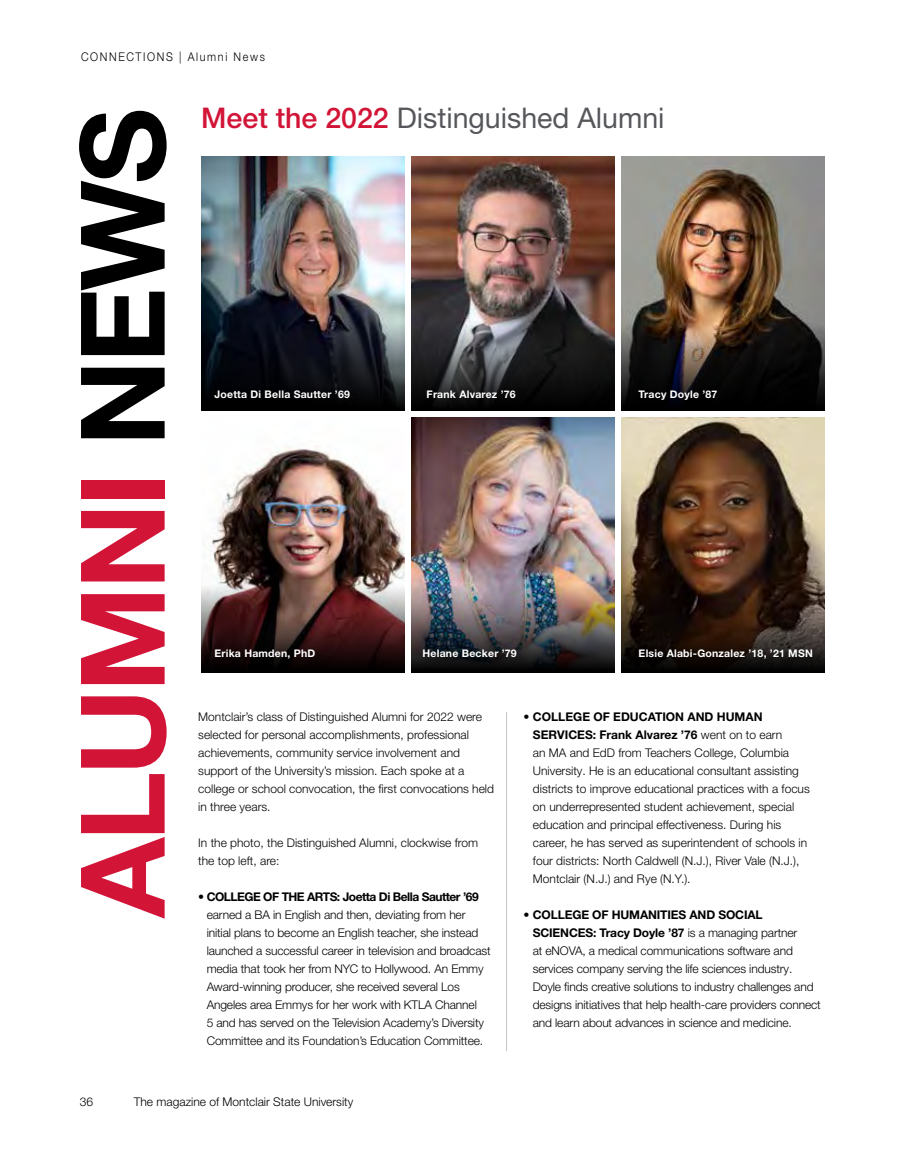
<style>
.page{position:relative;width:905px;height:1161px;background:#fff}
.page>*{position:absolute;margin:0;border:0;box-sizing:border-box;transform-origin:0 0}
.t1{font:700 117px "Helvetica Neue LT Pro";letter-spacing:-.03em;color:#d21437}
.t2{font:28.5px "Helvetica Neue LT Pro";color:#55575a}
.t3{font:300 12px/18px "Helvetica Neue LT Pro";color:#000}
.t4{font:300 12px "Helvetica Neue LT Pro";letter-spacing:.15em;color:#000;scale:.9 1}
.t5{font:700 10.5px "Helvetica Neue LT Pro";letter-spacing:.02em;color:#fff}
.s1{color:#000}
.s2{font-weight:500;color:#d21437}
.s3{font-weight:700}
</style>
<div class="page">
<img style="left:201px;top:157px;width:203px;height:165px">
<img style="left:210px;top:446px;width:194px;height:138px">
<img style="left:411px;top:157px;width:203px;height:165px">
<img style="left:411px;top:418px;width:203px;height:165px">
<img style="left:622px;top:157px;width:202px;height:165px">
<img style="left:622px;top:418px;width:202px;height:166px">
<hr style="left:506px;top:712px;width:1px;height:339px;background:#c5c4c4">
<svg style="left:201px;top:322px;width:203px;height:89px;background:#161921"></svg>
<svg style="left:411px;top:322px;width:203px;height:89px;background:#2e2e30"></svg>
<svg style="left:621px;top:322px;width:203px;height:89px;background:#221c19"></svg>
<svg style="left:621px;top:584px;width:203px;height:89px;background:#291a12"></svg>
<img style="left:411px;top:583px;width:203px;height:89px">
<svg style="left:201px;top:584px;width:204px;height:89px;background:#503231"></svg>
<div style="left:212px;top:387px;width:150px;height:24px;background:#000"></div>
<div style="left:424px;top:387px;width:103px;height:24px;background:#000;opacity:.75"></div>
<div style="left:636px;top:387px;width:93px;height:26px;background:#000"></div>
<div style="left:636px;top:646px;width:189px;height:24px;background:#000;opacity:.75"></div>
<div style="left:420px;top:646px;width:109px;height:24px;background:#000;opacity:.75"></div>
<div style="left:212px;top:646px;width:115px;height:24px;background:#000;opacity:.75"></div>
<p class="t4" style="left:81px;top:49px;width:206px">CONNECTIONS | Alumni News</p>
<h1 class="t1" style="left:51px;top:918px;width:811px;rotate:-90deg">ALUMNI <span class="s1">NEWS</span></h1>
<h2 class="t2" style="left:201px;top:101px;width:465px"><span class="s2">Meet the 2022</span> Distinguished Alumni</h2>
<p class="t5" style="left:214px;top:388px;width:137px">Joetta Di Bella Sautter ’69</p>
<p class="t5" style="left:426px;top:388px;width:91px">Frank Alvarez ’76</p>
<p class="t5" style="left:638px;top:388px;width:80px">Tracy Doyle ’87</p>
<p class="t5" style="left:214px;top:647px;width:102px">Erika Hamden, PhD</p>
<p class="t5" style="left:422px;top:647px;width:96px">Helane Becker ’79</p>
<p class="t5" style="left:638px;top:647px;width:176px">Elsie Alabi-Gonzalez ’18, ’21 MSN</p>
<p class="t3" style="left:198px;top:707px;width:297px">Montclair’s class of Distinguished Alumni for 2022 were selected for personal accomplishments, professional achievements, community service involvement and support of the University’s mission. Each spoke at a college or school convocation, the first convocations held in three years.</p>
<p class="t3" style="left:198px;top:833px;width:281px">In the photo, the Distinguished Alumni, clockwise from the top left, are:</p>
<p class="t3" style="left:207px;top:887px;width:285px;text-indent:-8px">• <span class="s3">COLLEGE OF THE ARTS: Joetta Di Bella Sautter ’69 </span>earned a BA in English and then, deviating from her initial plans to become an English teacher, she instead launched a successful career in television and broadcast media that took her from NYC to Hollywood. An Emmy Award-winning producer, she received several Los Angeles area Emmys for her work with KTLA Channel<br>5 and has served on the Television Academy’s Diversity Committee and its Foundation’s Education Committee.</p>
<p class="t3" style="left:533px;top:707px;width:278px;text-indent:-9px">• <span class="s3">COLLEGE OF EDUCATION AND HUMAN SERVICES: Frank Alvarez ’76</span> went on to earn<br>an MA and EdD from Teachers College, Columbia University. He is an educational consultant assisting districts to improve educational practices with a focus on underrepresented student achievement, special education and principal effectiveness. During his career, he has served as superintendent of schools in four districts: North Caldwell (N.J.), River Vale (N.J.), Montclair (N.J.) and Rye (N.Y.).</p>
<p class="t3" style="left:532px;top:905px;width:289px;text-indent:-9px">• <span class="s3">COLLEGE OF HUMANITIES AND SOCIAL SCIENCES: Tracy Doyle ’87</span> is a managing partner<br>at eNOVA, a medical communications software and services company serving the life sciences industry.<br>Doyle finds creative solutions to industry challenges and designs initiatives that help health-care providers connect and learn about advances in science and medicine.</p>
<p class="t3" style="left:80px;top:1093px;width:15px">36</p>
<p class="t3" style="left:134px;top:1093px;width:221px">The magazine of Montclair State University</p>
</div>
